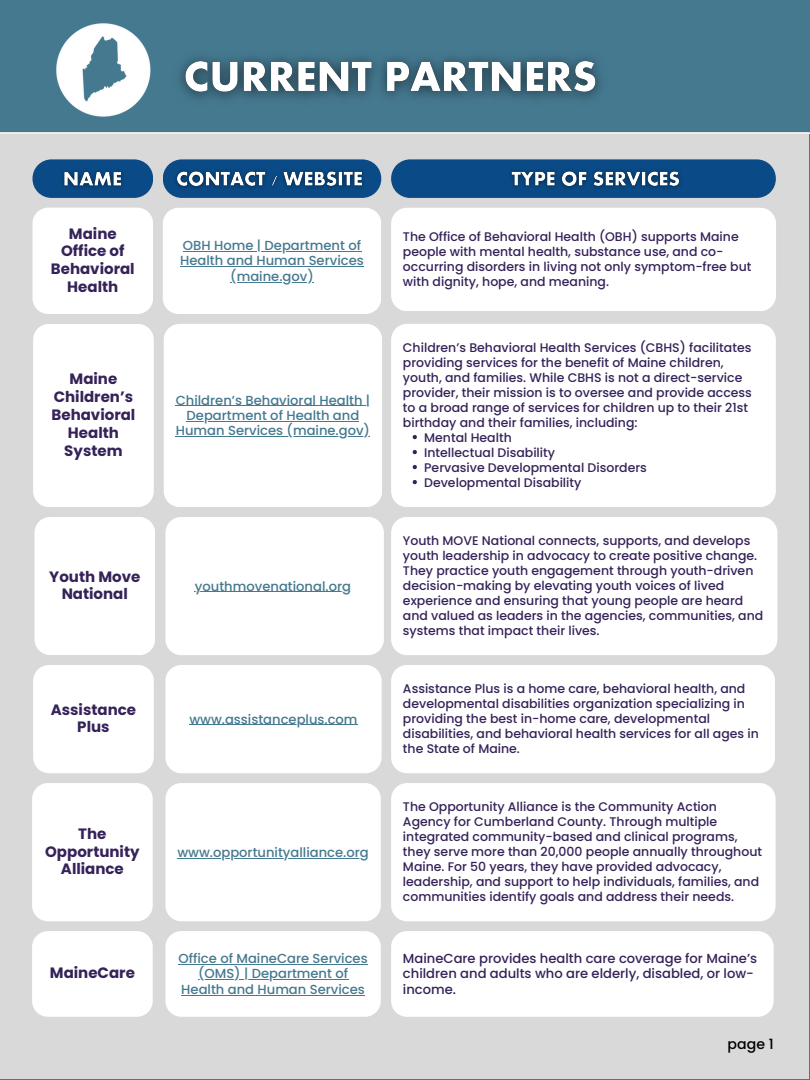
<style>
.page{position:relative;width:810px;height:1080px;background:#457990}
.page>*{position:absolute;margin:0;border:0;box-sizing:border-box;transform-origin:0 0}
.t1{font:700 15px/17.8px "Poppins";color:#352259;text-align:center}
.t2{font:500 14.12px "Poppins";color:#000}
.t3{font:500 13.12px/15.5px "Poppins";color:#457990}
.t4{font:500 13.12px/15.5px "Poppins";color:#352259}
.t5{font:500 12.5px/15px "Poppins";color:#352259}
</style>
<div class="page">
<div style="left:0;top:132px;width:808px;height:947px;background:#d9d9d9"></div>
<hr style="left:0;top:132px;width:810px;height:2px;background:#ededec">
<div style="left:33px;top:208px;width:120px;height:106px;background:#fff"></div>
<div style="left:33px;top:324px;width:121px;height:183px;background:#fff"></div>
<div style="left:163px;top:208px;width:218px;height:106px;background:#fff"></div>
<hr style="left:183px;top:251px;width:178px;height:1px;background:#457990">
<hr style="left:180px;top:266px;width:184px;height:1px;background:#457990">
<hr style="left:230px;top:282px;width:84px;height:1px;background:#457990">
<div style="left:164px;top:324px;width:218px;height:183px;background:#fff"></div>
<hr style="left:176px;top:405px;width:194px;height:1px;background:#457990">
<hr style="left:187px;top:421px;width:172px;height:1px;background:#457990">
<hr style="left:176px;top:436px;width:194px;height:1px;background:#457990">
<div style="left:391px;top:208px;width:385px;height:103px;background:#fff"></div>
<div style="left:391px;top:324px;width:385px;height:183px;background:#fff"></div>
<svg style="left:413px;top:435px;width:4px;height:4px"></svg>
<svg style="left:413px;top:450px;width:4px;height:4px"></svg>
<svg style="left:413px;top:465px;width:4px;height:4px"></svg>
<svg style="left:413px;top:480px;width:4px;height:4px"></svg>
<svg style="left:33px;top:159px;width:120px;height:39px"></svg>
<svg style="left:163px;top:159px;width:218px;height:39px"></svg>
<svg style="left:391px;top:159px;width:385px;height:39px"></svg>
<img style="left:56px;top:23px;width:95px;height:94px">
<img style="left:179px;top:57px;width:422px;height:42px">
<img style="left:57px;top:165px;width:72px;height:29px">
<img style="left:169px;top:165px;width:201px;height:30px">
<img style="left:504px;top:165px;width:183px;height:30px">
<div style="left:34px;top:517px;width:121px;height:138px;background:#fff"></div>
<div style="left:165px;top:517px;width:219px;height:138px;background:#fff"></div>
<hr style="left:195px;top:591px;width:156px;height:1px;background:#457990">
<div style="left:391px;top:517px;width:386px;height:138px;background:#fff"></div>
<div style="left:33px;top:665px;width:121px;height:108px;background:#fff"></div>
<div style="left:165px;top:665px;width:216px;height:108px;background:#fff"></div>
<hr style="left:189px;top:725px;width:169px;height:1px;background:#457990">
<div style="left:391px;top:665px;width:384px;height:108px;background:#fff"></div>
<div style="left:32px;top:783px;width:121px;height:138px;background:#fff"></div>
<div style="left:165px;top:783px;width:216px;height:138px;background:#fff"></div>
<hr style="left:177px;top:858px;width:192px;height:1px;background:#457990">
<div style="left:391px;top:783px;width:385px;height:138px;background:#fff"></div>
<div style="left:32px;top:931px;width:121px;height:86px;background:#fff"></div>
<div style="left:165px;top:931px;width:216px;height:86px;background:#fff"></div>
<hr style="left:178px;top:964px;width:190px;height:1px;background:#457990">
<hr style="left:198px;top:979px;width:150px;height:1px;background:#457990">
<hr style="left:181px;top:995px;width:184px;height:1px;background:#457990">
<div style="left:391px;top:931px;width:383px;height:86px;background:#fff"></div>
<p class="t1" style="left:51px;top:224px;width:85px">Maine<br>Office of<br>Behavioral<br>Health</p>
<h3 class="t1" style="left:52px;top:370px;width:85px">Maine<br>Children’s<br>Behavioral<br>Health<br>System</h3>
<h3 class="t3" style="left:180px;top:238px;width:185px">OBH Home | Department of<br>Health and Human Services</h3>
<h3 class="t3" style="left:230px;top:269px;width:85px">(maine.gov)</h3>
<h3 class="t3" style="left:176px;top:392px;width:196px">Children’s Behavioral Health |</h3>
<h3 class="t3" style="left:187px;top:408px;width:174px">Department of Health and</h3>
<h3 class="t3" style="left:176px;top:423px;width:196px">Human Services (maine.gov)</h3>
<p class="t1" style="left:49px;top:567px;width:93px">Youth Move<br>National</p>
<p class="t3" style="left:195px;top:578px;width:158px">youthmovenational.org</p>
<p class="t1" style="left:51px;top:701px;width:87px">Assistance<br>Plus</p>
<h4 class="t3" style="left:189px;top:711px;width:170px">www.assistanceplus.com</h4>
<h4 class="t1" style="left:45px;top:825px;width:96px">The<br>Opportunity<br>Alliance</h4>
<h4 class="t3" style="left:177px;top:844px;width:193px">www.opportunityalliance.org</h4>
<h4 class="t5" style="left:403px;top:229px;width:350px">The Office of Behavioral Health (OBH) supports Maine people with mental health, substance use, and co&shy;occurring disorders in living not only symptom-free but with dignity, hope, and meaning.</h4>
<h4 class="t5" style="left:403px;top:340px;width:350px">Children’s Behavioral Health Services (CBHS) facilitates providing services for the benefit of Maine children, youth, and families. While CBHS is not a direct-service provider, their mission is to oversee and provide access to a broad range of services for children up to their 21st birthday and their families, including:</h4>
<h4 class="t5" style="left:424px;top:430px;width:89px">Mental Health</h4>
<h4 class="t5" style="left:424px;top:445px;width:132px">Intellectual Disability</h4>
<h4 class="t5" style="left:424px;top:460px;width:224px">Pervasive Developmental Disorders</h4>
<h4 class="t5" style="left:424px;top:475px;width:159px">Developmental Disability</h4>
<p class="t5" style="left:403px;top:533px;width:362px">Youth MOVE National connects, supports, and develops youth leadership in advocacy to create positive change.<br>They practice youth engagement through youth-driven decision-making by elevating youth voices of lived experience and ensuring that young people are heard and valued as leaders in the agencies, communities, and systems that impact their lives.</p>
<h4 class="t5" style="left:403px;top:681px;width:357px">Assistance Plus is a home care, behavioral health, and developmental disabilities organization specializing in providing the best in-home care, developmental disabilities, and behavioral health services for all ages in the State of Maine.</h4>
<h3 class="t5" style="left:403px;top:799px;width:361px">The Opportunity Alliance is the Community Action Agency for Cumberland County. Through multiple integrated community-based and clinical programs, they serve more than 20,000 people annually throughout Maine. For 50 years, they have provided advocacy, leadership, and support to help individuals, families, and communities identify goals and address their needs.</h3>
<p class="t1" style="left:50px;top:964px;width:87px">MaineCare</p>
<p class="t3" style="left:178px;top:951px;width:191px;text-align:center">Office of MaineCare Services (OMS) | Department of<br>Health and Human Services</p>
<p class="t4" style="left:403px;top:951px;width:356px">MaineCare provides health care coverage for Maine’s children and adults who are elderly, disabled, or low&shy;income.</p>
<h4 class="t2" style="left:728px;top:1034px;width:47px">page 1</h4>
</div>
